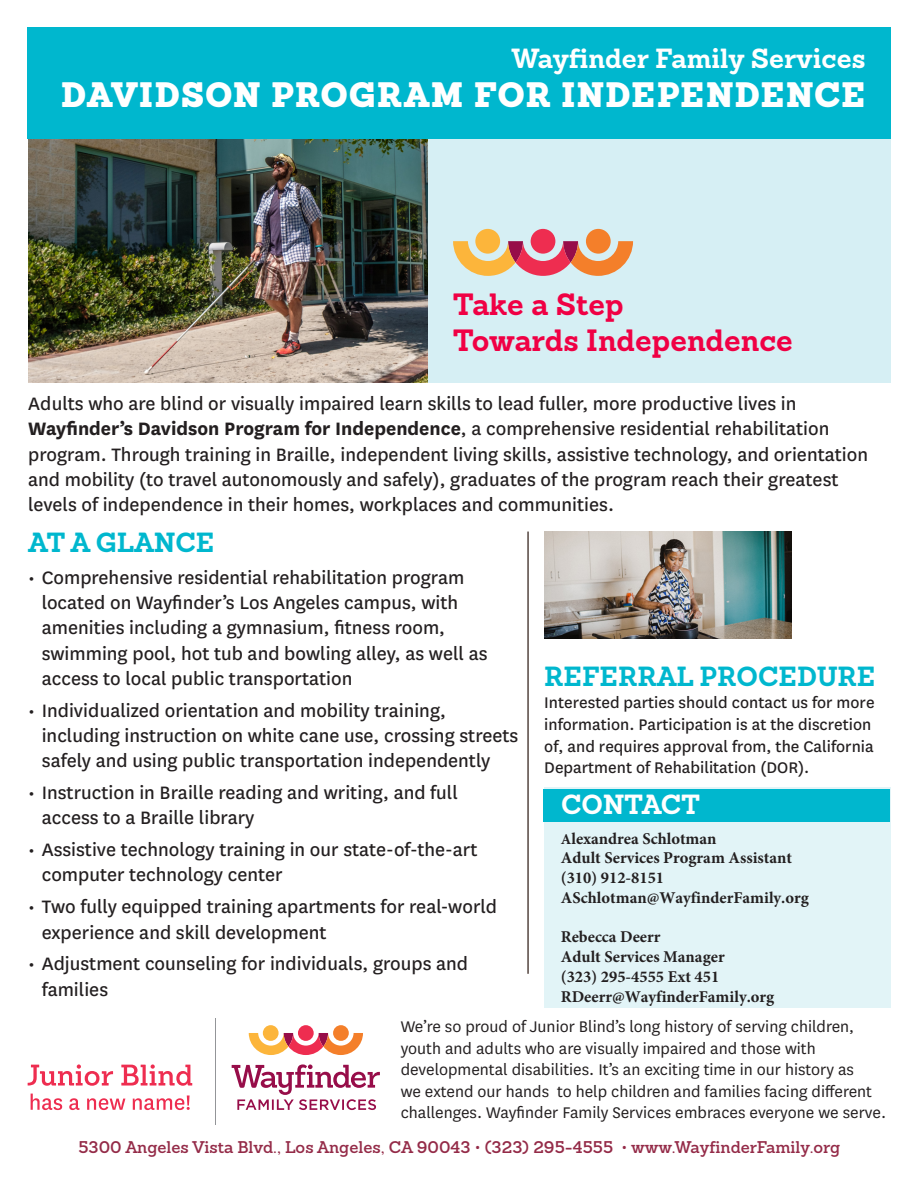
<style>
.page{position:relative;width:918px;height:1188px;background:#fff}
.page>*{position:absolute;margin:0;border:0;box-sizing:border-box;transform-origin:0 0}
.t1{font:900 34.5px "Sanchez";letter-spacing:.02em;color:#fff}
.t2{font:700 30px "Sanchez";color:#f00044}
.t3{font:700 27px "Sanchez";color:#fff}
.t4{font:700 27px "Sanchez";color:#00b7ce}
.t5{font:21px/25.2px "National";color:#231f20}
.WFS_Newsletter_Story{font:18px/21.6px "National";color:#231f20}
.t6{font:18px/21.6px "National";color:#231f20}
.t7{font:700 16.5px/19.8px "Minion Pro";color:#231f20}
.t8{font:600 16.5px "Sanchez";color:#942b48}
.s1{font-weight:700}
.s2{font-size:15px}
</style>
<div class="page">
<div style="left:428px;top:27px;width:463px;height:356px;background:#d6eff4"></div>
<img style="left:28px;top:138px;width:400px;height:245px">
<div style="left:28px;top:27px;width:863px;height:111px;background:#00b7ce"></div>
<div style="left:544px;top:788px;width:347px;height:220px;background:#e2f4f7"></div>
<div style="left:543px;top:789px;width:347px;height:32px;background:#00b7ce"></div>
<hr style="left:527px;top:532px;width:2px;height:442px;background:#544640">
<img style="left:544px;top:532px;width:248px;height:106px">
<svg style="left:453px;top:229px;width:180px;height:47px"></svg>
<svg style="left:232px;top:1064px;width:148px;height:46px"></svg>
<svg style="left:249px;top:1025px;width:114px;height:30px"></svg>
<hr style="left:215px;top:1018px;width:1px;height:107px;background:#939598">
<svg style="left:28px;top:1064px;width:85px;height:22px"></svg>
<svg style="left:121px;top:1064px;width:71px;height:22px"></svg>
<svg style="left:31px;top:1094px;width:31px;height:16px"></svg>
<svg style="left:69px;top:1098px;width:10px;height:12px"></svg>
<svg style="left:87px;top:1098px;width:38px;height:12px"></svg>
<svg style="left:133px;top:1095px;width:57px;height:15px"></svg>
<p class="t3" style="left:512px;top:40px;width:355px">Wayfinder Family Services</p>
<p class="t1" style="left:61px;top:71px;width:806px">DAVIDSON PROGRAM FOR INDEPENDENCE</p>
<p class="t2" style="left:453px;top:284px;width:172px">Take a Step</p>
<p class="t2" style="left:453px;top:320px;width:341px">Towards Independence</p>
<p class="t5" style="left:28px;top:390px;width:841px">Adults who are blind or visually impaired learn skills to lead fuller, more productive lives in <span class="s1">Wayfinder’s Davidson Program for Independence</span>, a comprehensive residential rehabilitation program. Through training in Braille, independent living skills, assistive technology, and orientation and mobility (to travel autonomously and safely), graduates of the program reach their greatest levels of independence in their homes, workplaces and communities.</p>
<p class="t4" style="left:28px;top:524px;width:188px">AT A GLANCE</p>
<p class="t5" style="left:42px;top:564px;width:447px;text-indent:-14px">• Comprehensive residential rehabilitation program located on Wayfinder’s Los Angeles campus, with amenities including a gymnasium, fitness room, swimming pool, hot tub and bowling alley, as well as access to local public transportation</p>
<p class="t5" style="left:42px;top:697px;width:478px;text-indent:-14px">• Individualized orientation and mobility training, including instruction on white cane use, crossing streets safely and using public transportation independently</p>
<p class="t5" style="left:42px;top:779px;width:418px;text-indent:-14px">• Instruction in Braille reading and writing, and full access to a Braille library</p>
<p class="t5" style="left:42px;top:836px;width:437px;text-indent:-14px">• Assistive technology training in our state-of-the-art computer technology center</p>
<p class="t5" style="left:42px;top:893px;width:457px;text-indent:-14px">• Two fully equipped training apartments for real-world experience and skill development</p>
<p class="t5" style="left:42px;top:950px;width:428px;text-indent:-14px">• Adjustment counseling for individuals, groups and families</p>
<p class="t4" style="left:544px;top:658px;width:333px">REFERRAL PROCEDURE</p>
<p class="t6" style="left:544px;top:691px;width:332px">Interested parties should contact us for more information. Participation is at the discretion of, and requires approval from, the California Department of Rehabilitation (DOR).</p>
<p class="t3" style="left:561px;top:786px;width:140px">CONTACT</p>
<p class="t7" style="left:561px;top:828px;width:250px"><span class="s2">A</span>lexandrea Schlotman<br>Adult Services Program Assistant (310) 912-8151<br>ASchlotman@WayfinderFamily.org</p>
<p class="t7" style="left:561px;top:927px;width:215px">Rebecca Deerr<br>Adult Services Manager<br>(323) 295-4555 Ext 451<br>RDeerr@WayfinderFamily.org</p>
<p class="WFS_Newsletter_Story" style="left:401px;top:1015px;width:487px">We’re so proud of Junior Blind’s long history of serving children, youth and adults who are visually impaired and those with developmental disabilities. It’s an exciting time in our history as<br>we extend our hands to help children and families facing different challenges. Wayfinder Family Services embraces everyone we serve.</p>
<p class="t8" style="left:78px;top:1136px;width:763px">5300 Angeles Vista Blvd., Los Angeles, CA 90043 • (323) 295-4555 • www.WayfinderFamily.org</p>
</div>
